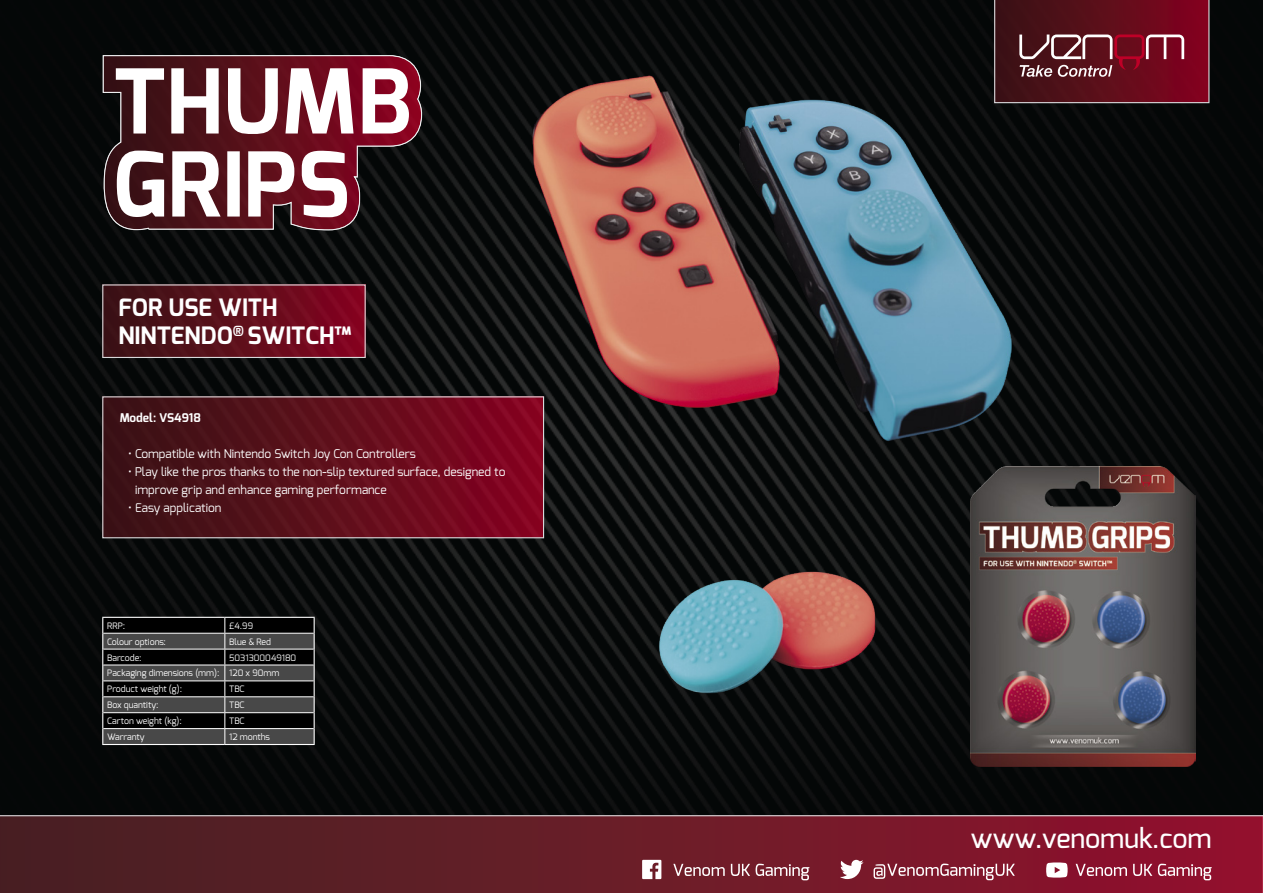
<style>
.page{position:relative;width:1263px;height:893px;background:#fff}
.page>*{position:absolute;margin:0;border:0;box-sizing:border-box;transform-origin:0 0}
.t1{font:500 27px "Exo";color:#fff}
.t2{font:700 24px/27.3px "Exo";color:#fff}
.Key_Features{font:12px/18px "Exo";color:#fff}
.VS___Description{font:700 12px "Exo";color:#fff}
.t3{font:8.85px "Exo";color:#fff}
</style>
<div class="page">
<img style="left:0;top:0;width:1263px;height:815px">
<div style="left:103px;top:397px;width:441px;height:141px;background:linear-gradient(to right,#371515,#880622)"></div>
<div style="left:102px;top:396px;width:442px;height:142px;border:1px solid #d7d8da"></div>
<svg style="left:0;top:815px;width:1263px;height:78px;background:#6b1d2a"></svg>
<svg style="left:673px;top:864px;width:52px;height:12px"></svg>
<svg style="left:731px;top:864px;width:19px;height:12px"></svg>
<svg style="left:756px;top:864px;width:53px;height:16px"></svg>
<svg style="left:642px;top:860px;width:19px;height:19px"></svg>
<svg style="left:873px;top:864px;width:142px;height:16px;background:#9f5362"></svg>
<svg style="left:840px;top:860px;width:23px;height:19px"></svg>
<svg style="left:1076px;top:864px;width:51px;height:12px"></svg>
<svg style="left:1133px;top:864px;width:19px;height:12px"></svg>
<svg style="left:1158px;top:864px;width:54px;height:16px"></svg>
<svg style="left:1046px;top:862px;width:21px;height:16px"></svg>
<svg style="left:102px;top:617px;width:213px;height:127px;background:#343434"></svg>
<hr style="left:102px;top:744px;width:123px;height:1px;background:#fff">
<hr style="left:225px;top:744px;width:90px;height:1px;background:#fff">
<svg style="left:103px;top:55px;width:319px;height:175px;background:#4c1d25"></svg>
<svg style="left:116px;top:68px;width:293px;height:150px"></svg>
<img style="left:510px;top:52px;width:527px;height:417px">
<img style="left:970px;top:467px;width:226px;height:300px">
<img style="left:651px;top:546px;width:233px;height:192px">
<svg style="left:994px;top:0;width:215px;height:103px;background:#6b1f2c"></svg>
<div style="left:103px;top:285px;width:262px;height:72px;background:linear-gradient(to right,#371515,#860621)"></div>
<div style="left:102px;top:284px;width:264px;height:74px;border:1px solid #d7d8da"></div>
<h2 class="t2" style="left:118px;top:294px;width:234px">FOR USE WITH<br>NINTENDO<sup>®</sup> SWITCH™</h2>
<p class="VS___Description" style="left:120px;top:410px;width:83px">Model: VS4918</p>
<p class="Key_Features" style="left:128px;top:444px;width:289px">• Compatible with Nintendo Switch Joy Con Controllers</p>
<p class="Key_Features" style="left:135px;top:462px;width:372px;text-indent:-7px">• Play like the pros thanks to the non-slip textured surface, designed to improve grip and enhance gaming performance</p>
<p class="Key_Features" style="left:128px;top:498px;width:95px">• Easy application</p>
<p class="t3" style="left:107px;top:620px;width:20px">RRP:</p>
<p class="t3" style="left:229px;top:620px;width:25px">£4.99</p>
<p class="t3" style="left:107px;top:636px;width:60px">Colour options:</p>
<p class="t3" style="left:229px;top:636px;width:43px">Blue &amp; Red</p>
<p class="t3" style="left:107px;top:652px;width:36px">Barcode:</p>
<p class="t3" style="left:229px;top:652px;width:69px">5031300049180</p>
<p class="t3" style="left:107px;top:668px;width:114px">Packaging dimensions (mm):</p>
<p class="t3" style="left:229px;top:668px;width:52px">120 x 90mm</p>
<p class="t3" style="left:107px;top:683px;width:76px">Product weight (g):</p>
<p class="t3" style="left:229px;top:683px;width:17px">TBC</p>
<p class="t3" style="left:107px;top:699px;width:53px">Box quantity:</p>
<p class="t3" style="left:229px;top:699px;width:17px">TBC</p>
<p class="t3" style="left:107px;top:715px;width:76px">Carton weight (kg):</p>
<p class="t3" style="left:229px;top:715px;width:17px">TBC</p>
<p class="t3" style="left:107px;top:731px;width:39px">Warranty</p>
<p class="t3" style="left:229px;top:731px;width:42px">12 months</p>
<p class="t1" style="left:971px;top:821px;width:242px">www.venomuk.com</p>
</div>
